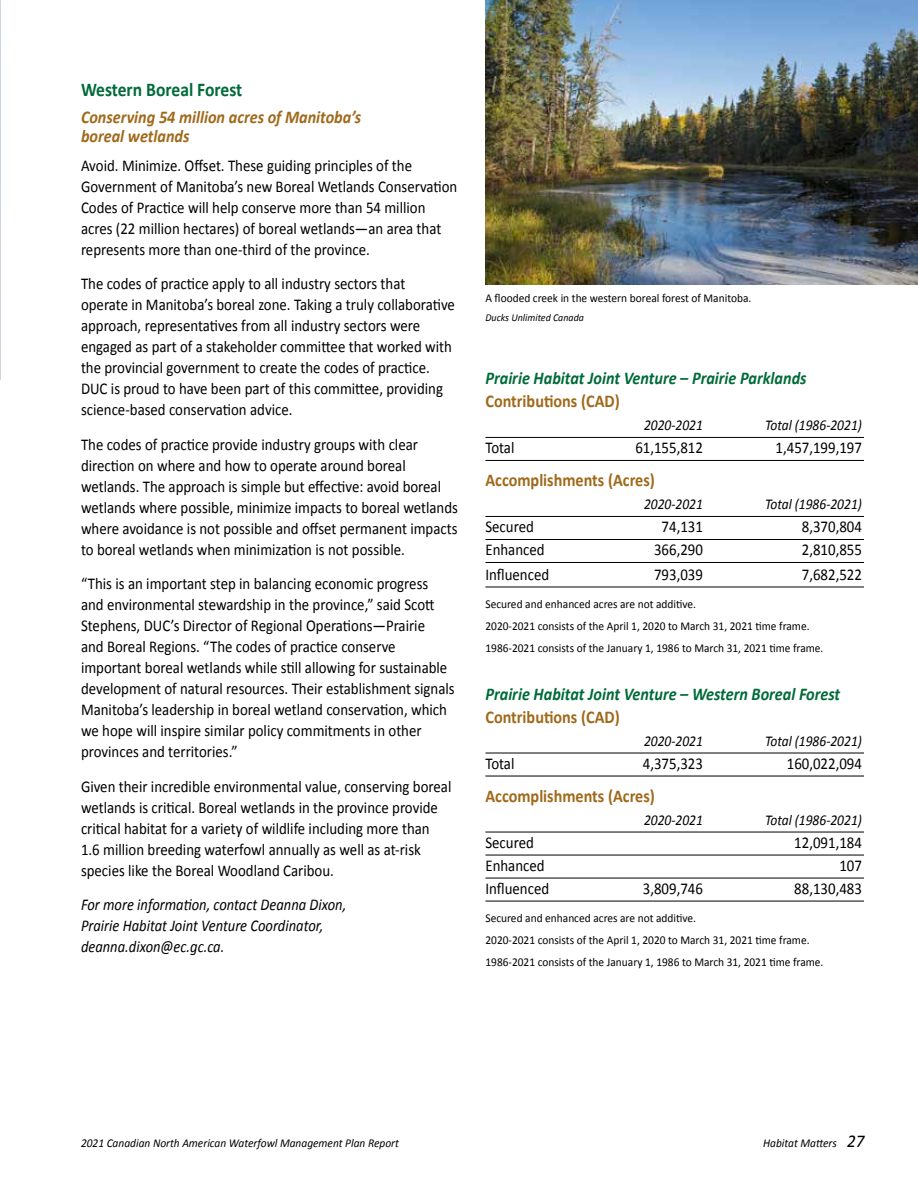
<style>
.page{position:relative;width:918px;height:1188px;background:#fff}
.page>*{position:absolute;margin:0;border:0;box-sizing:border-box;transform-origin:0 0}
.t1{font:700 19.5px "Calibri";color:#006a39;scale:.9 1}
.t2{font:italic 700 18px "Calibri";color:#006a39;scale:.9 1}
.t3{font:700 18px "Calibri";color:#a0691a;scale:.9 1}
.t4{font:italic 700 18px/19.5px "Calibri";color:#a0691a;scale:.9 1}
.t5{font:16.5px/21px "Calibri";color:#000;scale:.9 1}
.t6{font:italic 16.5px/21px "Calibri";color:#000;scale:.88 1}
.t7{font:italic 15px "Calibri";color:#000;scale:.9 1}
.t8{font:12px/21.8px "Calibri";color:#000;scale:.95 1}
.t9{font:italic 12px "Calibri";color:#000;scale:.95 1}
.t10{font:italic 10.5px "Calibri";color:#000;scale:.95 1}
.s1{font-size:18px}
</style>
<div class="page">
<hr style="left:485px;top:437px;width:379px;height:1px;background:#000">
<hr style="left:485px;top:460px;width:379px;height:1px;background:#000">
<hr style="left:485px;top:516px;width:379px;height:1px;background:#000">
<hr style="left:485px;top:539px;width:379px;height:1px;background:#000">
<hr style="left:485px;top:562px;width:379px;height:1px;background:#000">
<hr style="left:485px;top:587px;width:379px;height:1px;background:#000">
<hr style="left:485px;top:753px;width:379px;height:1px;background:#000">
<hr style="left:485px;top:776px;width:379px;height:1px;background:#000">
<hr style="left:485px;top:832px;width:379px;height:1px;background:#000">
<hr style="left:485px;top:855px;width:379px;height:1px;background:#000">
<hr style="left:485px;top:878px;width:379px;height:1px;background:#000">
<hr style="left:485px;top:901px;width:379px;height:1px;background:#000">
<img style="left:0;top:0;width:1px;height:380px">
<img style="left:485px;top:0;width:433px;height:284px">
<p class="t1" style="left:81px;top:77px;width:181px">Western Boreal Forest</p>
<p class="t4" style="left:81px;top:107px;width:313px">Conserving 54 million acres of Manitoba’s boreal wetlands</p>
<p class="t5" style="left:81px;top:155px;width:420px">Avoid. Minimize. Offset. These guiding principles of the Government of Manitoba’s new Boreal Wetlands Conservation Codes of Practice will help conserve more than 54 million acres (22 million hectares) of boreal wetlands—an area that represents more than one-third of the province.</p>
<p class="t5" style="left:81px;top:273px;width:417px">The codes of practice apply to all industry sectors that operate in Manitoba’s boreal zone. Taking a truly collaborative approach, representatives from all industry sectors were engaged as part of a stakeholder committee that worked with the provincial government to create the codes of practice.<br>DUC is proud to have been part of this committee, providing science-based conservation advice.</p>
<p class="t5" style="left:81px;top:434px;width:420px">The codes of practice provide industry groups with clear direction on where and how to operate around boreal wetlands. The approach is simple but effective: avoid boreal wetlands where possible, minimize impacts to boreal wetlands where avoidance is not possible and offset permanent impacts to boreal wetlands when minimization is not possible.</p>
<p class="t5" style="left:81px;top:573px;width:417px">“This is an important step in balancing economic progress and environmental stewardship in the province,” said Scott Stephens, DUC’s Director of Regional Operations—Prairie<br>and Boreal Regions. “The codes of practice conserve important boreal wetlands while still allowing for sustainable development of natural resources. Their establishment signals Manitoba’s leadership in boreal wetland conservation, which we hope will inspire similar policy commitments in other provinces and territories.”</p>
<p class="t5" style="left:81px;top:776px;width:413px">Given their incredible environmental value, conserving boreal wetlands is critical. Boreal wetlands in the province provide critical habitat for a variety of wildlife including more than 1.6 million breeding waterfowl annually as well as at-risk species like the Boreal Woodland Caribou.</p>
<p class="t6" style="left:81px;top:894px;width:303px">For more information, contact Deanna Dixon,<br>Prairie Habitat Joint Venture Coordinator, deanna.dixon@ec.gc.ca.</p>
<p class="t8" style="left:485px;top:288px;width:281px">A flooded creek in the western boreal forest of Manitoba.</p>
<p class="t10" style="left:485px;top:311px;width:105px">Ducks Unlimited Canada</p>
<p class="t2" style="left:485px;top:367px;width:358px">Prairie Habitat Joint Venture – Prairie Parklands</p>
<p class="t3" style="left:485px;top:390px;width:151px">Contributions (CAD)</p>
<p class="t7" style="left:644px;top:415px;width:67px">2020-2021</p>
<p class="t7" style="left:765px;top:415px;width:109px">Total (1986-2021)</p>
<p class="t5" style="left:485px;top:437px;width:34px">Total</p>
<p class="t5" style="left:635px;top:437px;width:77px">61,155,812</p>
<p class="t5" style="left:776px;top:437px;width:98px">1,457,199,197</p>
<p class="t3" style="left:485px;top:469px;width:190px">Accomplishments (Acres)</p>
<p class="t7" style="left:644px;top:494px;width:67px">2020-2021</p>
<p class="t7" style="left:765px;top:494px;width:109px">Total (1986-2021)</p>
<p class="t5" style="left:485px;top:516px;width:55px">Secured</p>
<p class="t5" style="left:662px;top:516px;width:47px">74,131</p>
<p class="t5" style="left:802px;top:516px;width:68px">8,370,804</p>
<p class="t5" style="left:485px;top:539px;width:67px">Enhanced</p>
<p class="t5" style="left:654px;top:539px;width:56px">366,290</p>
<p class="t5" style="left:802px;top:539px;width:68px">2,810,855</p>
<p class="t5" style="left:485px;top:564px;width:72px">Influenced</p>
<p class="t5" style="left:654px;top:564px;width:56px">793,039</p>
<p class="t5" style="left:802px;top:564px;width:68px">7,682,522</p>
<p class="t8" style="left:485px;top:594px;width:357px">Secured and enhanced acres are not additive.<br>2020-2021 consists of the April 1, 2020 to March 31, 2021 time frame.<br>1986-2021 consists of the January 1, 1986 to March 31, 2021 time frame.</p>
<p class="t2" style="left:485px;top:682px;width:396px">Prairie Habitat Joint Venture – Western Boreal Forest</p>
<p class="t3" style="left:485px;top:705px;width:151px">Contributions (CAD)</p>
<p class="t7" style="left:644px;top:731px;width:67px">2020-2021</p>
<p class="t7" style="left:765px;top:731px;width:109px">Total (1986-2021)</p>
<p class="t5" style="left:485px;top:753px;width:34px">Total</p>
<p class="t5" style="left:643px;top:753px;width:68px">4,375,323</p>
<p class="t5" style="left:787px;top:753px;width:85px">160,022,094</p>
<p class="t3" style="left:485px;top:784px;width:190px">Accomplishments (Acres)</p>
<p class="t7" style="left:644px;top:810px;width:67px">2020-2021</p>
<p class="t7" style="left:765px;top:810px;width:109px">Total (1986-2021)</p>
<p class="t5" style="left:485px;top:832px;width:55px">Secured</p>
<p class="t5" style="left:794px;top:832px;width:77px">12,091,184</p>
<p class="t5" style="left:485px;top:855px;width:67px">Enhanced</p>
<p class="t5" style="left:839px;top:855px;width:27px">107</p>
<p class="t5" style="left:485px;top:878px;width:72px">Influenced</p>
<p class="t5" style="left:643px;top:878px;width:68px">3,809,746</p>
<p class="t5" style="left:794px;top:878px;width:77px">88,130,483</p>
<p class="t8" style="left:485px;top:908px;width:357px">Secured and enhanced acres are not additive.<br>2020-2021 consists of the April 1, 2020 to March 31, 2021 time frame.<br>1986-2021 consists of the January 1, 1986 to March 31, 2021 time frame.</p>
<p class="t9" style="left:81px;top:1135px;width:336px">2021 Canadian North American Waterfowl Management Plan Report</p>
<p class="t9" style="left:763px;top:1135px;width:108px">Habitat Matters <span class="s1">27</span></p>
</div>
